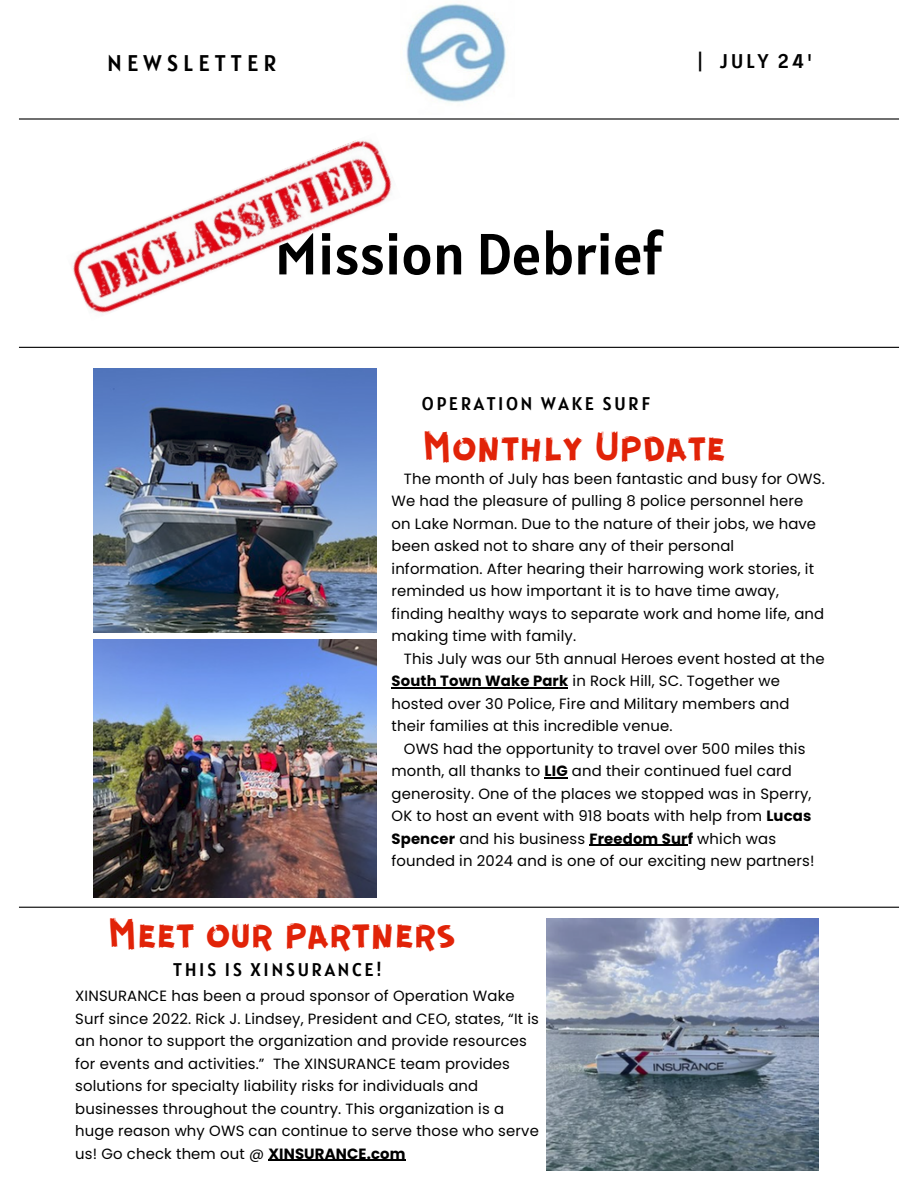
<style>
.page{position:relative;width:918px;height:1188px;background:#fff}
.page>*{position:absolute;margin:0;border:0;box-sizing:border-box;transform-origin:0 0}
.t1{font:58.05px "Alatsi";color:#000}
.t2{font:44.55px "GUERRILLA";color:#e12308}
.t3{font:22.5px "Alatsi";letter-spacing:.225em;color:#000}
.t4{font:19.8px "Alatsi";letter-spacing:.145em;color:#000}
.t5{font:18.3px "Alatsi";letter-spacing:.14em;color:#000}
.t6{font:14.85px/22.5px "Poppins";letter-spacing:.01em;color:#000}
.s1{font-weight:700}
</style>
<div class="page">
<hr style="left:19px;top:347px;width:880px;height:1px;background:#000">
<hr style="left:19px;top:907px;width:880px;height:1px;background:#000">
<hr style="left:19px;top:118px;width:880px;height:2px;background:#000">
<img style="left:72px;top:140px;width:320px;height:173px">
<img style="left:406px;top:3px;width:101px;height:100px">
<img style="left:93px;top:368px;width:284px;height:265px">
<img style="left:93px;top:640px;width:284px;height:257px">
<img style="left:546px;top:919px;width:273px;height:252px">
<hr style="left:392px;top:687px;width:176px;height:1px;background:#000">
<svg style="left:545px;top:777px;width:23px;height:1px"></svg>
<hr style="left:589px;top:845px;width:99px;height:1px;background:#000">
<hr style="left:268px;top:1160px;width:138px;height:1px;background:#000">
<p class="t3" style="left:107px;top:49px;width:171px">NEWSLETTER</p>
<h4 class="t4" style="left:696px;top:49px;width:118px">| JULY 24'</h4>
<p class="t1" style="left:274px;top:216px;width:390px">Mission Debrief</p>
<p class="t5" style="left:422px;top:391px;width:229px">OPERATION WAKE SURF</p>
<h2 class="t2" style="left:422px;top:418px;width:305px">Monthly Update</h2>
<p class="t6" style="left:392px;top:467px;width:435px;text-indent:12px">The month of July has been fantastic and busy for OWS.<br>We had the pleasure of pulling 8 police personnel here on Lake Norman. Due to the nature of their jobs, we have been asked not to share any of their personal information. After hearing their harrowing work stories, it reminded us how important it is to have time away, finding healthy ways to separate work and home life, and making time with family.</p>
<p class="t6" style="left:392px;top:647px;width:435px;text-indent:12px">This July was our 5th annual Heroes event hosted at the <span class="s1">South Town Wake Park</span> in Rock Hill, SC. Together we hosted over 30 Police, Fire and Military members and their families at this incredible venue.</p>
<p class="t6" style="left:392px;top:737px;width:425px;text-indent:12px">OWS had the opportunity to travel over 500 miles this month, all thanks to <span class="s1">LIG</span> and their continued fuel card generosity. One of the places we stopped was in Sperry, OK to host an event with 918 boats with help from <span class="s1">Lucas Spencer</span> and his business <span class="s1">Freedom Surf</span> which was founded in 2024 and is one of our exciting new partners!</p>
<p class="t2" style="left:107px;top:905px;width:350px">Meet our partners</p>
<h4 class="t5" style="left:173px;top:957px;width:210px">THIS IS XINSURANCE!</h4>
<h2 class="t6" style="left:75px;top:985px;width:465px">XINSURANCE has been a proud sponsor of Operation Wake Surf since 2022. Rick J. Lindsey, President and CEO, states, “It is an honor to support the organization and provide resources for events and activities.” The XINSURANCE team provides solutions for specialty liability risks for individuals and businesses throughout the country. This organization is a huge reason why OWS can continue to serve those who serve us! Go check them out @ <span class="s1">XINSURANCE.com</span></h2>
</div>
